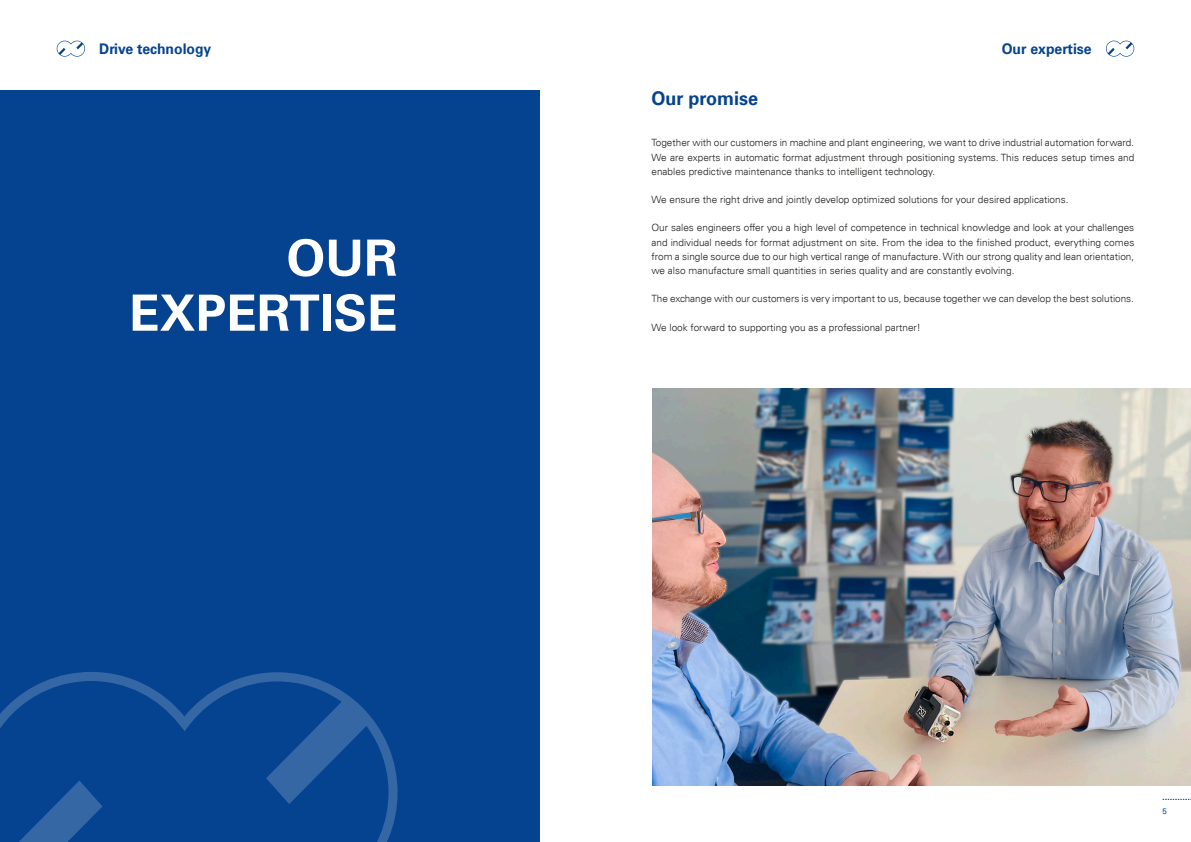
<style>
.page{position:relative;width:1191px;height:842px;background:#fff}
.page>*{position:absolute;margin:0;border:0;box-sizing:border-box;transform-origin:0 0}
.Einstiegsteiten_Titel__Weiß{font:700 50px/55px "Univers LT";color:#fff;text-align:right}
.H1_Blau{font:700 18.9px "Univers LT";color:#054390;scale:.95 1}
.Seitentitel{font:700 14.7px "Univers LT";color:#054390;scale:.95 1}
.Fließtext{font:300 10px/14.2px "Univers LT";color:#1d1d1b;text-align:justify}
.t1{font:8px "Univers LT Std";color:#054390}
</style>
<div class="page">
<svg style="left:1162px;top:799px;width:29px;height:1px"></svg>
<svg style="left:57px;top:41px;width:28px;height:16px"></svg>
<svg style="left:1106px;top:41px;width:28px;height:16px"></svg>
<div style="left:0;top:91px;width:539px;height:751px;background:#054390"></div>
<svg style="left:0;top:672px;width:397px;height:170px"></svg>
<img style="left:652px;top:388px;width:539px;height:397px">
<h3 class="Seitentitel" style="left:99px;top:40px;width:119px">Drive technology</h3>
<p class="Einstiegsteiten_Titel__Weiß" style="left:129px;top:231px;width:270px">OUR<br>EXPERTISE</p>
<p class="Seitentitel" style="left:1001px;top:40px;width:96px">Our expertise</p>
<p class="H1_Blau" style="left:651px;top:87px;width:114px">Our promise</p>
<p class="Fließtext" style="left:651px;top:136px;width:484px">Together with our customers in machine and plant engineering, we want to drive industrial automation forward.<br>We are experts in automatic format adjustment through positioning systems. This reduces setup times and enables predictive maintenance thanks to intelligent technology.</p>
<p class="Fließtext" style="left:651px;top:192px;width:418px">We ensure the right drive and jointly develop optimized solutions for your desired applications.</p>
<p class="Fließtext" style="left:651px;top:221px;width:484px">Our sales engineers offer you a high level of competence in technical knowledge and look at your challenges and individual needs for format adjustment on site. From the idea to the finished product, everything comes from a single source due to our high vertical range of manufacture. With our strong quality and lean orientation, we also manufacture small quantities in series quality and are constantly evolving.</p>
<p class="Fließtext" style="left:651px;top:292px;width:484px">The exchange with our customers is very important to us, because together we can develop the best solutions.</p>
<p class="Fließtext" style="left:651px;top:320px;width:271px">We look forward to supporting you as a professional partner!</p>
<p class="t1" style="left:1162px;top:806px;width:6px">5</p>
</div>
